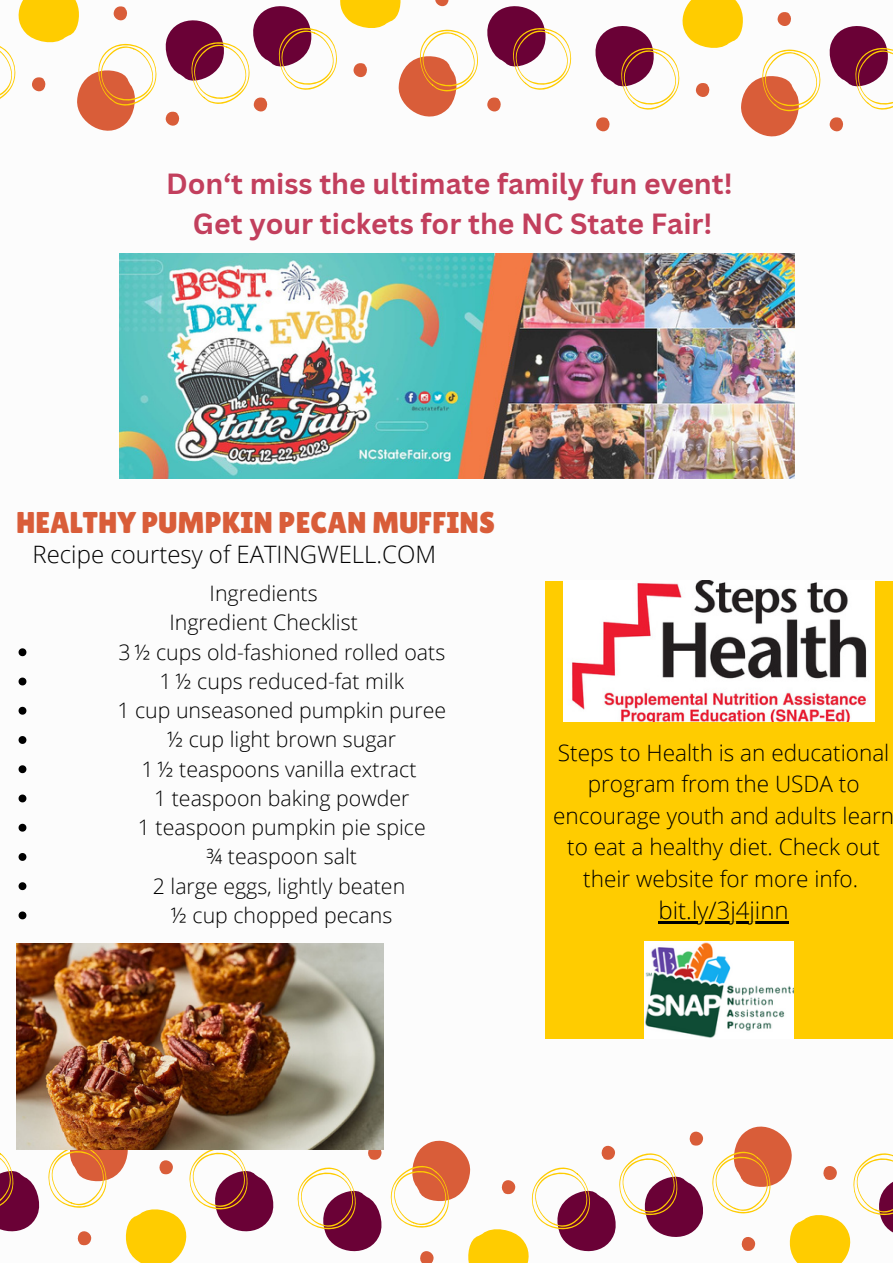
<style>
.page{position:relative;width:893px;height:1264px;background:#fff}
.page>*{position:absolute;margin:0;border:0;box-sizing:border-box;transform-origin:0 0}
.t1{font:30px "Lilita One";color:#d95d39}
.t2{font:700 28.35px "Canva Sans";color:#c23f5d}
.t3{font:300 24px "Open Sans";color:#000}
.t4{font:300 22.5px/31.5px "Open Sans";color:#000;text-align:center}
.t5{font:300 21.3px "Open Sans";color:#000}
</style>
<div class="page">
<div style="left:545px;top:580px;width:347px;height:458px;background:#fc0"></div>
<svg style="left:0;top:0;width:157px;height:131px"></svg>
<svg style="left:487px;top:97px;width:14px;height:15px"></svg>
<svg style="left:165px;top:0;width:313px;height:126px"></svg>
<svg style="left:487px;top:6px;width:84px;height:84px"></svg>
<svg style="left:829px;top:117px;width:14px;height:15px"></svg>
<svg style="left:595px;top:0;width:225px;height:136px"></svg>
<svg style="left:829px;top:26px;width:63px;height:84px"></svg>
<svg style="left:367px;top:1149px;width:15px;height:11px"></svg>
<svg style="left:390px;top:1126px;width:502px;height:136px"></svg>
<svg style="left:297px;top:1167px;width:85px;height:85px"></svg>
<svg style="left:48px;top:1149px;width:227px;height:113px"></svg>
<svg style="left:0;top:1149px;width:42px;height:83px"></svg>
<img style="left:644px;top:941px;width:149px;height:97px">
<img style="left:16px;top:943px;width:368px;height:206px">
<img style="left:563px;top:580px;width:311px;height:141px">
<img style="left:119px;top:253px;width:675px;height:225px">
<svg style="left:19px;top:648px;width:7px;height:8px"></svg>
<svg style="left:19px;top:677px;width:7px;height:8px"></svg>
<svg style="left:19px;top:706px;width:7px;height:8px"></svg>
<svg style="left:19px;top:736px;width:7px;height:8px"></svg>
<svg style="left:19px;top:765px;width:7px;height:8px"></svg>
<svg style="left:19px;top:794px;width:7px;height:8px"></svg>
<svg style="left:19px;top:823px;width:7px;height:8px"></svg>
<svg style="left:19px;top:853px;width:7px;height:7px"></svg>
<svg style="left:19px;top:882px;width:7px;height:8px"></svg>
<svg style="left:19px;top:911px;width:7px;height:8px"></svg>
<hr style="left:658px;top:921px;width:130px;height:2px;background:#000">
<p class="t2" style="left:166px;top:164px;width:568px">Don‘t miss the ultimate family fun event!</p>
<p class="t2" style="left:193px;top:203px;width:521px">Get your tickets for the NC State Fair!</p>
<p class="t1" style="left:16px;top:505px;width:480px">HEALTHY PUMPKIN PECAN MUFFINS</p>
<p class="t3" style="left:32px;top:537px;width:405px">Recipe courtesy of EATINGWELL.COM</p>
<p class="t5" style="left:210px;top:578px;width:109px">Ingredients</p>
<p class="t5" style="left:169px;top:607px;width:190px">Ingredient Checklist</p>
<p class="t5" style="left:118px;top:637px;width:328px">3 ½ cups old-fashioned rolled oats</p>
<p class="t5" style="left:159px;top:666px;width:246px">1 ½ cups reduced-fat milk</p>
<p class="t5" style="left:117px;top:695px;width:330px">1 cup unseasoned pumpkin puree</p>
<p class="t5" style="left:167px;top:724px;width:230px">½ cup light brown sugar</p>
<p class="t5" style="left:141px;top:753px;width:276px">1 ½ teaspoons vanilla extract</p>
<p class="t5" style="left:154px;top:783px;width:257px">1 teaspoon baking powder</p>
<p class="t5" style="left:138px;top:812px;width:289px">1 teaspoon pumpkin pie spice</p>
<p class="t5" style="left:206px;top:841px;width:152px">¾ teaspoon salt</p>
<p class="t5" style="left:153px;top:870px;width:254px">2 large eggs, lightly beaten</p>
<p class="t5" style="left:171px;top:900px;width:223px">½ cup chopped pecans</p>
<p class="t4" style="left:553px;top:736px;width:342px">Steps to Health is an educational program from the USDA to encourage youth and adults learn to eat a healthy diet. Check out their website for more info.</p>
<p class="t3" style="left:658px;top:893px;width:132px">bit.ly/3j4jinn</p>
</div>
